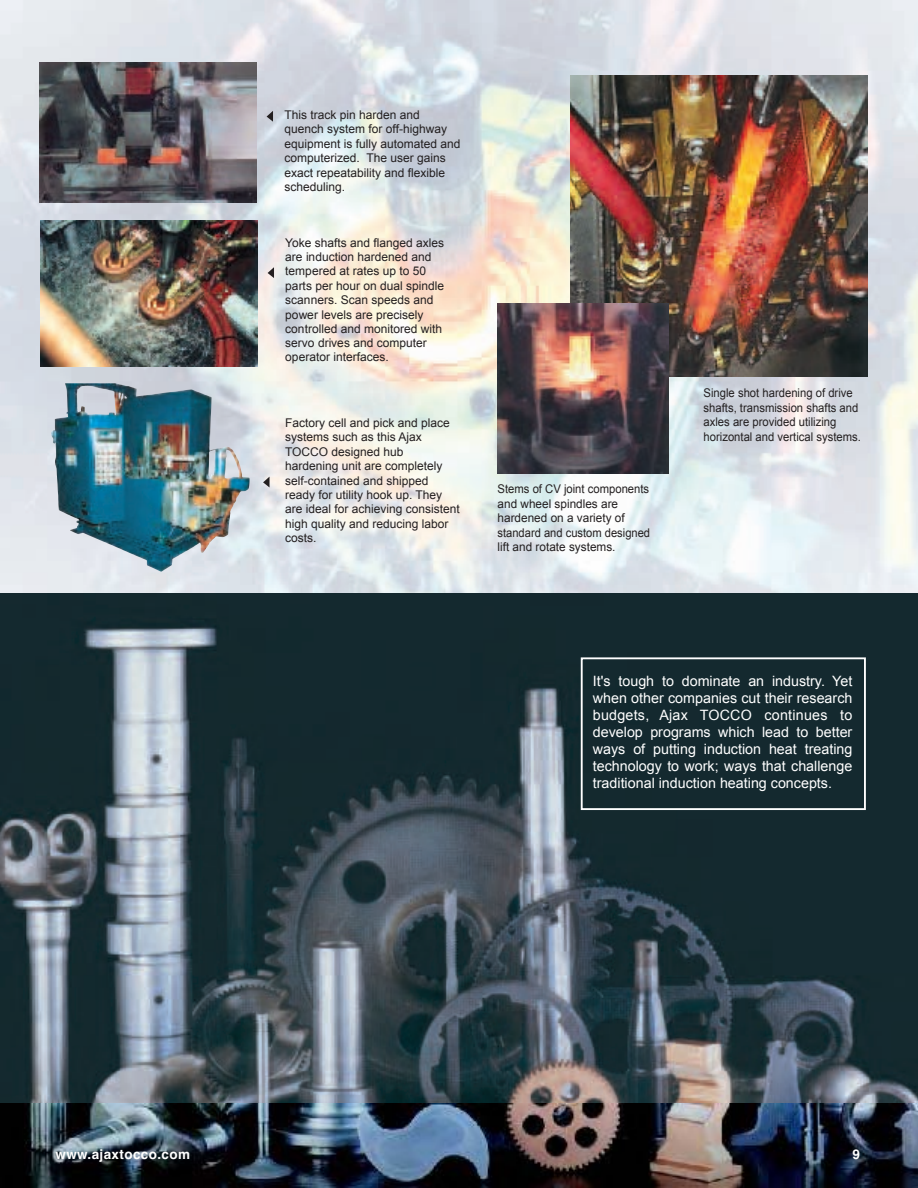
<style>
.page{position:relative;width:918px;height:1188px;background:#fff}
.page>*{position:absolute;margin:0;border:0;box-sizing:border-box;transform-origin:0 0}
.t1{font:14.25px/17.1px "Arial";color:#fff;text-align:justify}
.t2{font:700 13.5px "Helvetica";letter-spacing:.03em;color:#fff}
.t3{font:12px/14.4px "Arial";color:#231f20}
.t4{font:12px/14.4px "Arial";color:#231f20;scale:.94 1}
</style>
<div class="page">
<img style="left:0;top:0;width:918px;height:593px">
<img style="left:40px;top:63px;width:216px;height:139px">
<img style="left:0;top:593px;width:918px;height:510px">
<div style="left:581px;top:657px;width:285px;height:153px;border:2px solid #fff"></div>
<svg style="left:263px;top:477px;width:7px;height:10px"></svg>
<svg style="left:268px;top:267px;width:6px;height:11px"></svg>
<svg style="left:267px;top:111px;width:6px;height:11px"></svg>
<img style="left:63px;top:383px;width:178px;height:152px">
<img style="left:41px;top:220px;width:217px;height:147px">
<img style="left:570px;top:76px;width:297px;height:300px">
<img style="left:498px;top:304px;width:171px;height:170px">
<img style="left:0;top:1103px;width:918px;height:85px">
<p class="t3" style="left:285px;top:108px;width:178px">This track pin harden and quench system for off-highway equipment is fully automated and computerized. The user gains exact repeatability and flexible scheduling.</p>
<p class="t3" style="left:285px;top:235px;width:160px">Yoke shafts and flanged axles are induction hardened and tempered at rates up to 50 parts per hour on dual spindle scanners. Scan speeds and power levels are precisely controlled and monitored with servo drives and computer</p>
<p class="t3" style="left:285px;top:349px;width:105px">operator interfaces.</p>
<p class="t3" style="left:285px;top:416px;width:176px">Factory cell and pick and place systems such as this Ajax<br>TOCCO designed hub hardening unit are completely self-contained and shipped ready for utility hook up. They are ideal for achieving consistent high quality and reducing labor costs.</p>
<p class="t4" style="left:498px;top:482px;width:164px">Stems of CV joint components and wheel spindles are hardened on a variety of standard and custom designed lift and rotate systems.</p>
<p class="t4" style="left:704px;top:386px;width:169px">Single shot hardening of drive shafts, transmission shafts and axles are provided utilizing horizontal and vertical systems.</p>
<p class="t1" style="left:593px;top:672px;width:261px">It's tough to dominate an industry. Yet when other companies cut their research budgets, Ajax TOCCO continues to develop programs which lead to better ways of putting induction heat treating technology to work; ways that challenge traditional induction heating concepts.</p>
<p class="t2" style="left:56px;top:1146px;width:136px">www.ajaxtocco.com</p>
<p class="t2" style="left:853px;top:1146px;width:9px">9</p>
</div>
